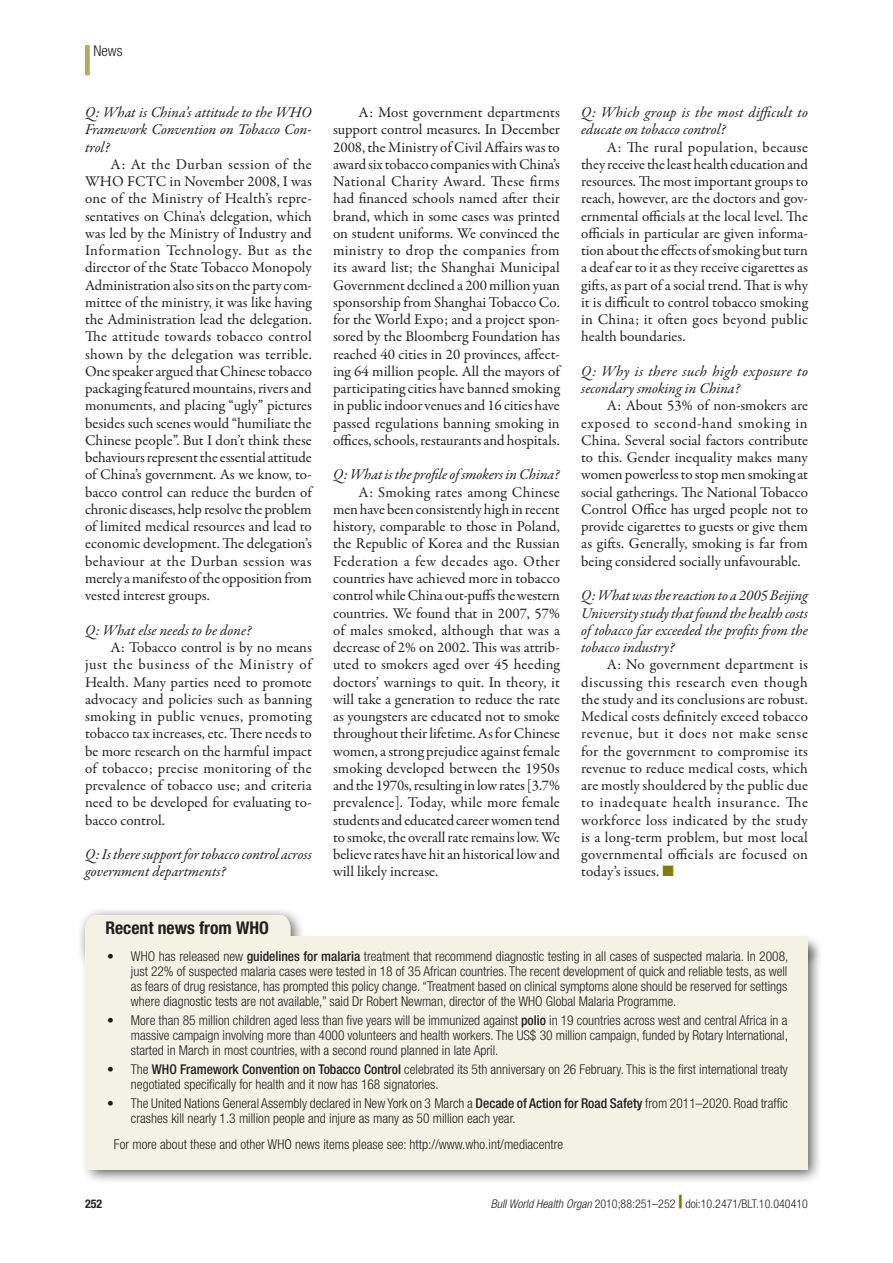
<style>
.page{position:relative;width:893px;height:1263px;background:#fff}
.page>*{position:absolute;margin:0;border:0;box-sizing:border-box;transform-origin:0 0}
.t1{font:700 condensed 17.55px "Helvetica Neue LT Std";color:#231f20}
.Para_Ind{font:15px/17.2px "Garamond Premr Pro";color:#231f20;text-align:justify}
.News_Question{font:italic 15px/17.2px "Garamond Premr Pro";letter-spacing:-.005em;color:#231f20;text-align:justify}
.News_Question-2{font:italic 15px/17.2px "Garamond Premr Pro";letter-spacing:.015em;color:#231f20}
.Section_Title{font:300 condensed 15px "Helvetica Neue LT Std";color:#231f20}
.Box_List_1_Bullet_Mi{font:300 condensed 13.5px/15px "Helvetica Neue LT Std";color:#231f20;text-align:justify}
.Box_List_1_Bullet_Fi{font:300 condensed 13.5px/15px "Helvetica Neue LT Std";color:#231f20;text-align:justify}
.Box_List_1_Bullet_La{font:300 condensed 13.5px/15px "Helvetica Neue LT Std";color:#231f20}
.Box_Para{font:300 condensed 13.5px "Helvetica Neue LT Std";color:#231f20}
.t2{font:300 condensed 12px "Helvetica Neue LT Std";color:#231f20}
.t3{font:700 condensed 12px "Helvetica Neue LT Std";color:#231f20}
.s1{color:#827c00}
.s2{font-weight:500}
.s3{font-style:italic}
.s4{font-weight:800;font-stretch:expanded;font-size:18px;color:#827c00}
</style>
<div class="page">
<div style="left:85px;top:45px;width:5px;height:30px;background:#b2ac5f"></div>
<div style="left:80px;top:939px;width:742px;height:245px;background:#231f20;opacity:.75"></div>
<div style="left:76px;top:906px;width:746px;height:62px;background:#231f20;opacity:.75"></div>
<svg style="left:85px;top:915px;width:723px;height:21px"></svg>
<div style="left:85px;top:936px;width:723px;height:233px;background:#f3f2e4"></div>
<p class="Section_Title" style="left:94px;top:42px;width:31px">News</p>
<p class="News_Question" style="left:85px;top:105px;width:228px">Q: What is China’s attitude to the WHO Framework Convention on Tobacco Con&shy;trol?</p>
<p class="Para_Ind" style="left:85px;top:156px;width:228px;text-indent:26px">A: At the Durban session of the WHO FCTC in November 2008, I was one of the Ministry of Health’s repre&shy;sentatives on China’s delegation, which was led by the Ministry of Industry and Information Technology. But as the director of the State Tobacco Monopoly Administration also sits on the party com&shy;mittee of the ministry, it was like having the Administration lead the delegation.<br>The attitude towards tobacco control shown by the delegation was terrible.<br>One speaker argued that Chinese tobacco packaging featured mountains, rivers and monuments, and placing “ugly” pictures besides such scenes would “humiliate the Chinese people”. But I don’t think these behaviours represent the essential attitude of China’s government. As we know, to&shy;bacco control can reduce the burden of chronic diseases, help resolve the problem of limited medical resources and lead to economic development. The delegation’s behaviour at the Durban session was merely a manifesto of the opposition from vested interest groups.</p>
<p class="News_Question" style="left:85px;top:622px;width:168px">Q: What else needs to be done?</p>
<p class="Para_Ind" style="left:85px;top:639px;width:228px;text-indent:26px">A: Tobacco control is by no means just the business of the Ministry of Health. Many parties need to promote advocacy and policies such as banning smoking in public venues, promoting tobacco tax increases, etc. There needs to be more research on the harmful impact of tobacco; precise monitoring of the prevalence of tobacco use; and criteria need to be developed for evaluating to&shy;bacco control.</p>
<p class="News_Question" style="left:85px;top:846px;width:228px">Q: Is there support for tobacco control across government departments?</p>
<p class="Para_Ind" style="left:333px;top:104px;width:228px;text-indent:26px">A: Most government departments support control measures. In December 2008, the Ministry of Civil Affairs was to award six tobacco companies with China’s National Charity Award. These firms had financed schools named after their brand, which in some cases was printed on student uniforms. We convinced the ministry to drop the companies from its award list; the Shanghai Municipal Government declined a 200 million yuan sponsorship from Shanghai Tobacco Co. for the World Expo; and a project spon&shy;sored by the Bloomberg Foundation has reached 40 cities in 20 provinces, affect&shy;ing 64 million people. All the mayors of participating cities have banned smoking in public indoor venues and 16 cities have passed regulations banning smoking in offices, schools, restaurants and hospitals.</p>
<p class="News_Question" style="left:333px;top:467px;width:228px">Q: What is the profile of smokers in China?</p>
<p class="Para_Ind" style="left:333px;top:484px;width:228px;text-indent:26px">A: Smoking rates among Chinese men have been consistently high in recent history, comparable to those in Poland, the Republic of Korea and the Russian Federation a few decades ago. Other countries have achieved more in tobacco control while China out-puffs the western countries. We found that in 2007, 57% of males smoked, although that was a decrease of 2% on 2002. This was attrib&shy;uted to smokers aged over 45 heeding doctors’ warnings to quit. In theory, it will take a generation to reduce the rate as youngsters are educated not to smoke throughout their lifetime. As for Chinese women, a strong prejudice against female smoking developed between the 1950s and the 1970s, resulting in low rates [3.7% prevalence]. Today, while more female students and educated career women tend to smoke, the overall rate remains low. We believe rates have hit an historical low and will likely increase.</p>
<p class="News_Question" style="left:581px;top:105px;width:228px">Q: Which group is the most difficult to educate on tobacco control?</p>
<p class="Para_Ind" style="left:581px;top:139px;width:228px;text-indent:26px">A: The rural population, because they receive the least health education and resources. The most important groups to reach, however, are the doctors and gov&shy;ernmental officials at the local level. The officials in particular are given informa&shy;tion about the effects of smoking but turn a deaf ear to it as they receive cigarettes as gifts, as part of a social trend. That is why it is difficult to control tobacco smoking in China; it often goes beyond public health boundaries.</p>
<p class="News_Question-2" style="left:581px;top:363px;width:228px">Q: Why is there such high exposure to secondary smoking in China?</p>
<p class="Para_Ind" style="left:581px;top:397px;width:228px;text-indent:26px">A: About 53% of non-smokers are exposed to second-hand smoking in China. Several social factors contribute to this. Gender inequality makes many women powerless to stop men smoking at social gatherings. The National Tobacco Control Office has urged people not to provide cigarettes to guests or give them as gifts. Generally, smoking is far from being considered socially unfavourable.</p>
<p class="News_Question" style="left:581px;top:588px;width:228px">Q: What was the reaction to a 2005 Beijing University study that found the health costs of tobacco far exceeded the profits from the tobacco industry?</p>
<p class="Para_Ind" style="left:581px;top:656px;width:228px;text-indent:26px">A: No government department is discussing this research even though the study and its conclusions are robust.<br>Medical costs definitely exceed tobacco revenue, but it does not make sense for the government to compromise its revenue to reduce medical costs, which are mostly shouldered by the public due to inadequate health insurance. The workforce loss indicated by the study is a long-term problem, but most local governmental officials are focused on today’s issues. <span class="s1">■</span></p>
<p class="t1" style="left:105px;top:917px;width:165px">Recent news from WHO</p>
<p class="Box_List_1_Bullet_Fi" style="left:131px;top:948px;width:659px;text-indent:-24px">• WHO has released new <span class="s2">guidelines for malaria</span> treatment that recommend diagnostic testing in all cases of suspected malaria. In 2008, just 22% of suspected malaria cases were tested in 18 of 35 African countries. The recent development of quick and reliable tests, as well as fears of drug resistance, has prompted this policy change. “Treatment based on clinical symptoms alone should be reserved for settings where diagnostic tests are not available,” said Dr Robert Newman, director of the WHO Global Malaria Programme.</p>
<p class="Box_List_1_Bullet_Mi" style="left:131px;top:1012px;width:659px;text-indent:-24px">• More than 85 million children aged less than five years will be immunized against <span class="s2">polio</span> in 19 countries across west and central Africa in a massive campaign involving more than 4000 volunteers and health workers. The US$ 30 million campaign, funded by Rotary International, started in March in most countries, with a second round planned in late April.</p>
<p class="Box_List_1_Bullet_Mi" style="left:131px;top:1062px;width:658px;text-indent:-24px">• The <span class="s2">WHO Framework Convention on Tobacco Control</span> celebrated its 5th anniversary on 26 February. This is the first international treaty negotiated specifically for health and it now has 168 signatories.</p>
<p class="Box_List_1_Bullet_La" style="left:131px;top:1096px;width:658px;text-indent:-24px">• The United Nations General Assembly declared in New York on 3 March a <span class="s2">Decade of Action for Road Safety</span> from 2011–2020. Road traffic crashes kill nearly 1.3 million people and injure as many as 50 million each year.</p>
<p class="Box_Para" style="left:114px;top:1136px;width:451px">For more about these and other WHO news items please see: http://www.who.int/mediacentre</p>
<p class="t3" style="left:85px;top:1196px;width:19px">252</p>
<p class="t2" style="left:491px;top:1197px;width:319px"><span class="s3">Bull World Health Organ</span> 2010;88:251–252 <span class="s4">|</span> doi:10.2471/BLT.10.040410</p>
</div>
